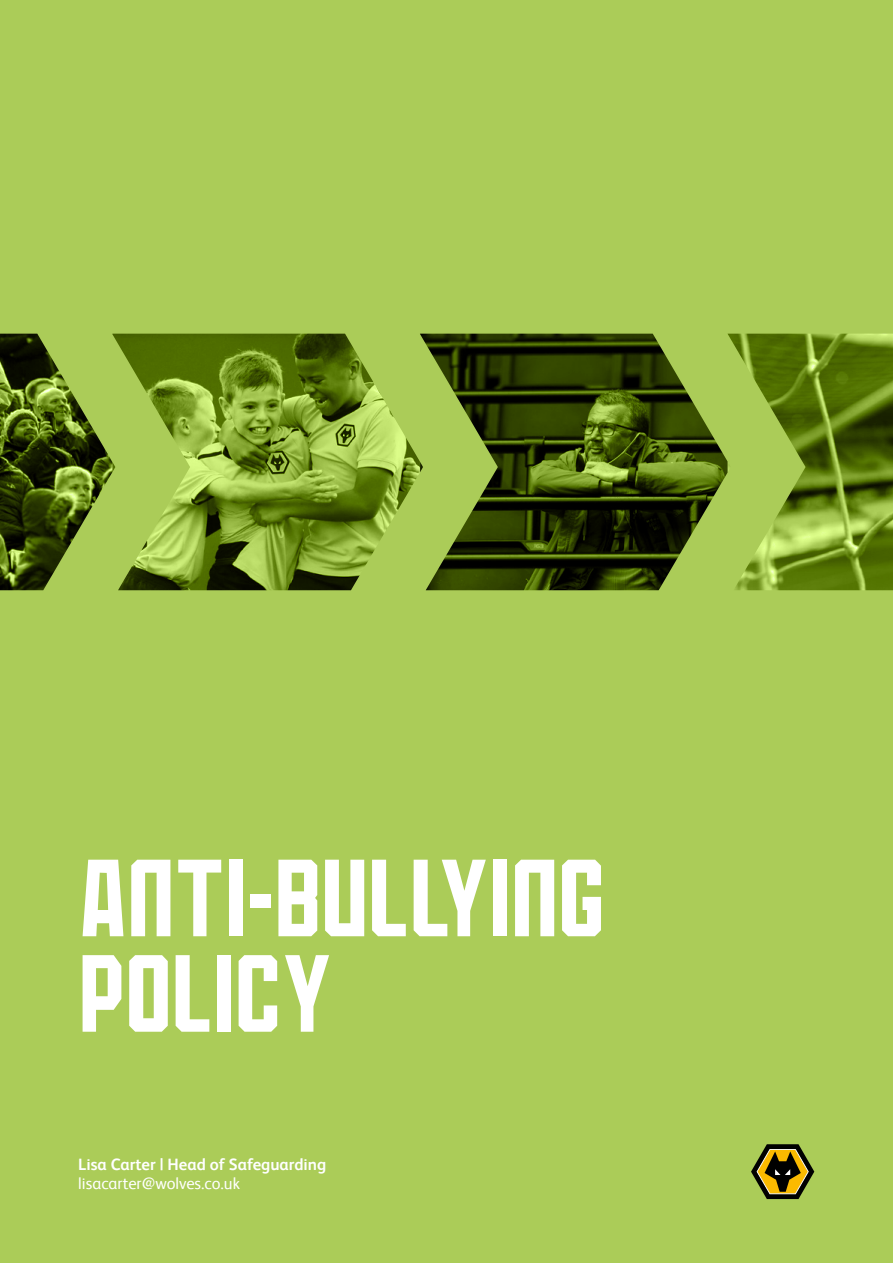
<style>
.page{position:relative;width:893px;height:1263px;background:#abcc58}
.page>*{position:absolute;margin:0;border:0;box-sizing:border-box;transform-origin:0 0}
.t1{font:115.2px/95.4px "Wolves";color:#fff}
.t2{font:700 16.5px "FS Albert Pro";color:#fff}
.t3{font:16.5px "FS Albert Pro";color:#fff}
</style>
<div class="page">
<svg style="left:751px;top:1144px;width:63px;height:55px"></svg>
<img style="left:0;top:334px;width:893px;height:256px">
<h1 class="t1" style="left:79px;top:857px;width:528px">ANTI–BULLYING<br>POLICY</h1>
<p class="t2" style="left:78px;top:1152px;width:250px">Lisa Carter | Head of Safeguarding</p>
<p class="t3" style="left:78px;top:1172px;width:163px">lisacarter@wolves.co.uk</p>
</div>
